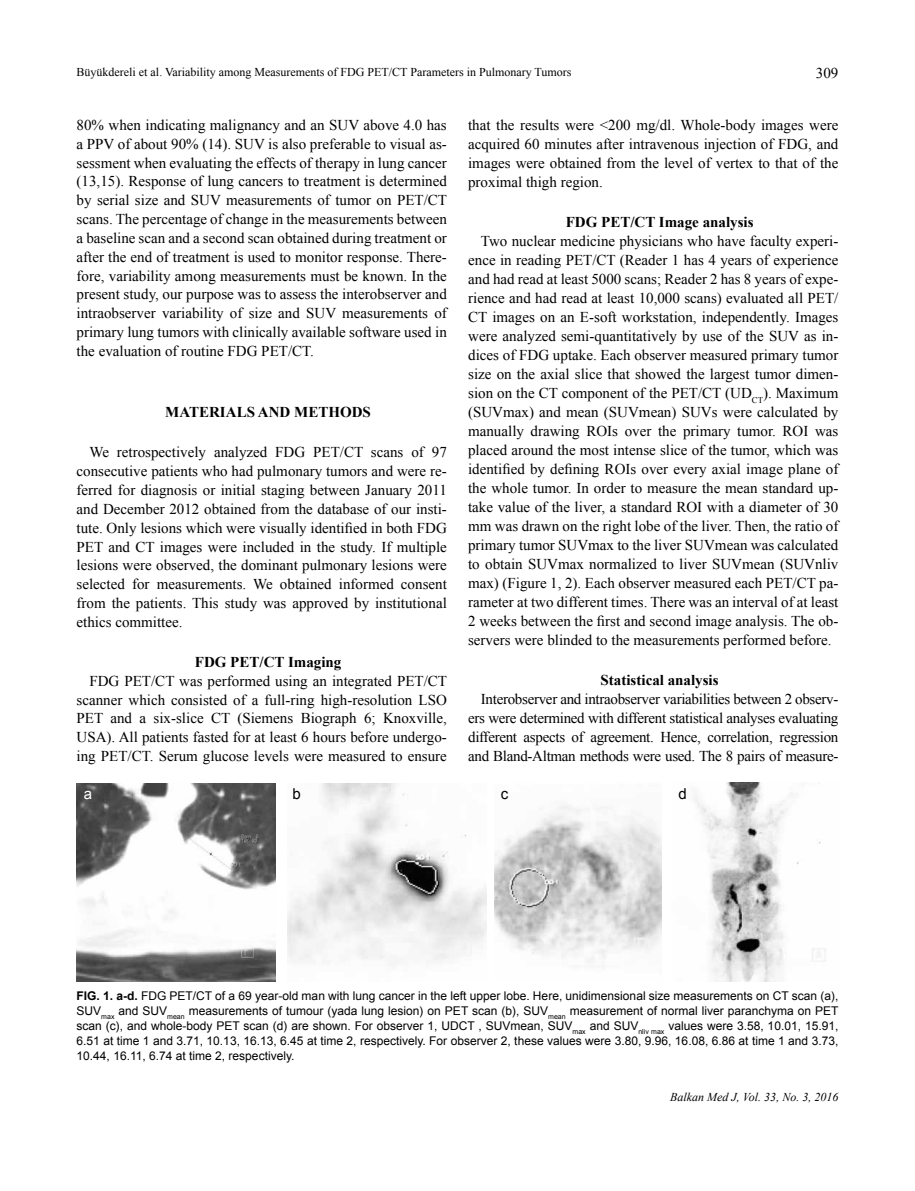
<style>
.page{position:relative;width:915px;height:1191px;background:#fff}
.page>*{position:absolute;margin:0;border:0;box-sizing:border-box;transform-origin:0 0}
.t1{font:15px/19px "Times New Roman";color:#000;text-align:justify}
.t2{font:700 15px "Times New Roman";color:#000}
.t3{font:15px "Arial";color:#000}
.t4{font:15px "Arial";color:#fff}
.t5{font:12px/15px "Arial";color:#000;text-align:justify}
.t6{font:12px "Times New Roman";color:#000}
.t7{font:italic 12px "Times New Roman";color:#000}
.s1{font-weight:700}
</style>
<div class="page">
<img style="left:494px;top:805px;width:167px;height:158px">
<img style="left:694px;top:782px;width:132px;height:199px">
<img style="left:77px;top:783px;width:199px;height:198px">
<img style="left:287px;top:783px;width:199px;height:178px">
<p class="t6" style="left:77px;top:64px;width:496px">Büyükdereli et al. Variability among Measurements of FDG PET/CT Parameters in Pulmonary Tumors</p>
<p class="t1" style="left:815px;top:64px;width:24px">309</p>
<p class="t1" style="left:77px;top:115px;width:372px">80% when indicating malignancy and an SUV above 4.0 has a PPV of about 90% (14). SUV is also preferable to visual as&shy;sessment when evaluating the effects of therapy in lung cancer (13,15). Response of lung cancers to treatment is determined by serial size and SUV measurements of tumor on PET/CT scans. The percentage of change in the measurements between a baseline scan and a second scan obtained during treatment or after the end of treatment is used to monitor response. There&shy;fore, variability among measurements must be known. In the present study, our purpose was to assess the interobserver and intraobserver variability of size and SUV measurements of primary lung tumors with clinically available software used in the evaluation of routine FDG PET/CT.</p>
<p class="t2" style="left:165px;top:402px;width:207px">MATERIALS AND METHODS</p>
<p class="t1" style="left:77px;top:443px;width:371px;text-indent:13px">We retrospectively analyzed FDG PET/CT scans of 97 consecutive patients who had pulmonary tumors and were re&shy;ferred for diagnosis or initial staging between January 2011 and December 2012 obtained from the database of our insti&shy;tute. Only lesions which were visually identified in both FDG PET and CT images were included in the study. If multiple lesions were observed, the dominant pulmonary lesions were selected for measurements. We obtained informed consent from the patients. This study was approved by institutional ethics committee.</p>
<p class="t2" style="left:195px;top:651px;width:148px">FDG PET/CT Imaging</p>
<p class="t1" style="left:77px;top:671px;width:372px;text-indent:13px">FDG PET/CT was performed using an integrated PET/CT scanner which consisted of a full-ring high-resolution LSO PET and a six-slice CT (Siemens Biograph 6; Knoxville, USA). All patients fasted for at least 6 hours before undergo&shy;ing PET/CT. Serum glucose levels were measured to ensure</p>
<p class="t1" style="left:468px;top:115px;width:371px">that the results were &lt;200 mg/dl. Whole-body images were acquired 60 minutes after intravenous injection of FDG, and images were obtained from the level of vertex to that of the proximal thigh region.</p>
<p class="t2" style="left:565px;top:212px;width:189px">FDG PET/CT Image analysis</p>
<p class="t1" style="left:468px;top:231px;width:371px;text-indent:13px">Two nuclear medicine physicians who have faculty experi&shy;ence in reading PET/CT (Reader 1 has 4 years of experience and had read at least 5000 scans; Reader 2 has 8 years of expe&shy;rience and had read at least 10,000 scans) evaluated all PET/ CT images on an E-soft workstation, independently. Images were analyzed semi-quantitatively by use of the SUV as in&shy;dices of FDG uptake. Each observer measured primary tumor size on the axial slice that showed the largest tumor dimen&shy;sion on the CT component of the PET/CT (UD<sub>CT</sub>). Maximum (SUVmax) and mean (SUVmean) SUVs were calculated by manually drawing ROIs over the primary tumor. ROI was placed around the most intense slice of the tumor, which was identified by defining ROIs over every axial image plane of the whole tumor. In order to measure the mean standard up&shy;take value of the liver, a standard ROI with a diameter of 30 mm was drawn on the right lobe of the liver. Then, the ratio of primary tumor SUVmax to the liver SUVmean was calculated to obtain SUVmax normalized to liver SUVmean (SUVnliv max) (Figure 1, 2). Each observer measured each PET/CT pa&shy;rameter at two different times. There was an interval of at least 2 weeks between the first and second image analysis. The ob&shy;servers were blinded to the measurements performed before.</p>
<p class="t2" style="left:600px;top:669px;width:119px">Statistical analysis</p>
<p class="t1" style="left:468px;top:689px;width:371px;text-indent:13px">Interobserver and intraobserver variabilities between 2 observ&shy;ers were determined with different statistical analyses evaluating different aspects of agreement. Hence, correlation, regression and Bland-Altman methods were used. The 8 pairs of measure-</p>
<p class="t4" style="left:84px;top:785px;width:10px">a</p>
<p class="t3" style="left:292px;top:785px;width:10px">b</p>
<p class="t3" style="left:500px;top:785px;width:9px">c</p>
<p class="t3" style="left:678px;top:785px;width:10px">d</p>
<p class="t5" style="left:77px;top:988px;width:763px"><span class="s1">FIG. 1. a-d.</span> FDG PET/CT of a 69 year-old man with lung cancer in the left upper lobe. Here, unidimensional size measurements on CT scan (a), SUV<sub>max</sub> and SUV<sub>mean</sub> measurements of tumour (yada lung lesion) on PET scan (b), SUV<sub>mean</sub> measurement of normal liver paranchyma on PET scan (c), and whole-body PET scan (d) are shown. For observer 1, UDCT , SUVmean, SUV<sub>max</sub> and SUV<sub>nliv</sub> <sub>max</sub> values were 3.58, 10.01, 15.91, 6.51 at time 1 and 3.71, 10.13, 16.13, 6.45 at time 2, respectively. For observer 2, these values were 3.80, 9.96, 16.08, 6.86 at time 1 and 3.73, 10.44, 16.11, 6.74 at time 2, respectively.</p>
<p class="t7" style="left:670px;top:1088px;width:169px">Balkan Med J, Vol. 33, No. 3, 2016</p>
</div>
